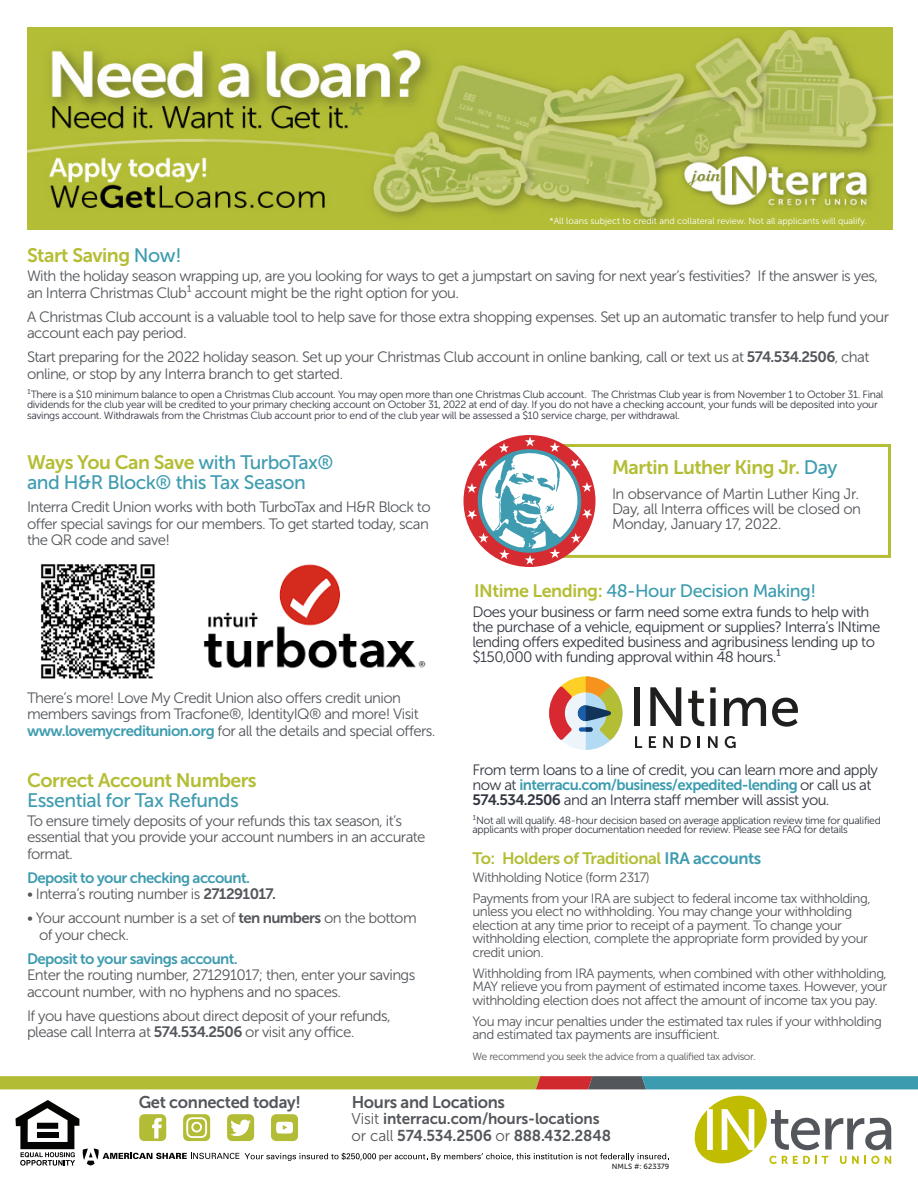
<style>
.page{position:relative;width:918px;height:1188px;background:#fff}
.page>*{position:absolute;margin:0;border:0;box-sizing:border-box;transform-origin:0 0}
.t1{font:19.5px/19.5px "Museo Sans 500";letter-spacing:-.025em;color:#3f9cb0}
.t2{font:19.5px "Museo Sans 700";letter-spacing:-.025em;color:#b4bd34}
.t3{font:18px "Museo Sans 500";letter-spacing:-.025em;color:#3c9caf}
.t4{font:16.95px "Museo Sans 700";letter-spacing:-.02em;color:#53565a}
.t5{font:16.5px "Museo Sans 700";letter-spacing:-.025em;color:#b4bd34}
.t6{font:15.6px/17px "Museo Sans 700";letter-spacing:-.01em;color:#53565a}
.t7{font:15px/16.5px "Museo Sans 300";letter-spacing:-.04em;color:#53565a}
.t8{font:15px/15px "Museo Sans 300";letter-spacing:-.04em;color:#323640}
.t9{font:15px "Museo Sans 700";letter-spacing:-.04em;color:#3f9cb0}
.t10{font:13.5px/13.5px "Museo Sans 300";letter-spacing:-.04em;color:#53565a}
.t11{font:10.5px/10.5px "Museo Sans 300";letter-spacing:-.03em;color:#323640}
.t12{font:10.5px "Museo Sans 300";letter-spacing:-.04em;color:#53565a}
.t13{font:9px "Museo Sans 300";color:#fff}
.t14{font:7.5px "Museo Sans 500";color:#231f20}
.s1{font-family:"Museo Sans 500";color:#3c9caf}
.s2{font-family:"Museo Sans 700"}
.s3{font-family:"Museo Sans 700";color:#b4bd34}
.s4{font-family:"Museo Sans 700";color:#3f9cb0}
.s5{font-family:"Museo Sans 700";color:#3c9caf}
.s6{color:#3f9cb0}
.s7{font-family:"Museo Sans 300"}
</style>
<div class="page">
<img style="left:203px;top:564px;width:223px;height:105px">
<svg style="left:0;top:1076px;width:918px;height:13px;background:#8da55d"></svg>
<svg style="left:16px;top:1100px;width:653px;height:66px"></svg>
<svg style="left:694px;top:1096px;width:197px;height:68px"></svg>
<img style="left:27px;top:27px;width:865px;height:203px">
<div style="left:514px;top:444px;width:377px;height:114px;background:#fff;border:3px solid #b4be34"></div>
<img style="left:41px;top:564px;width:114px;height:115px">
<div style="left:634px;top:687px;width:6px;height:39px;background:#211e1e"></div>
<svg style="left:650px;top:687px;width:31px;height:39px"></svg>
<svg style="left:688px;top:691px;width:16px;height:35px"></svg>
<svg style="left:710px;top:687px;width:6px;height:39px"></svg>
<svg style="left:724px;top:698px;width:42px;height:28px"></svg>
<svg style="left:772px;top:698px;width:26px;height:29px"></svg>
<svg style="left:635px;top:736px;width:7px;height:12px"></svg>
<svg style="left:649px;top:736px;width:7px;height:12px"></svg>
<svg style="left:663px;top:736px;width:10px;height:12px"></svg>
<svg style="left:681px;top:736px;width:10px;height:12px"></svg>
<svg style="left:698px;top:736px;width:2px;height:12px"></svg>
<svg style="left:708px;top:736px;width:10px;height:12px"></svg>
<svg style="left:725px;top:736px;width:11px;height:12px"></svg>
<svg style="left:549px;top:676px;width:73px;height:74px"></svg>
<svg style="left:467px;top:437px;width:125px;height:128px"></svg>
<p class="t2" style="left:27px;top:245px;width:156px">Start Saving <span class="s1">Now!</span></p>
<p class="t13" style="left:550px;top:216px;width:319px">*All loans subject to credit and collateral review. Not all applicants will qualify.</p>
<p class="t7" style="left:27px;top:268px;width:853px">With the holiday season wrapping up, are you looking for ways to get a jumpstart on saving for next year’s festivities? If the answer is yes, an Interra Christmas Club¹ account might be the right option for you.</p>
<p class="t7" style="left:27px;top:308px;width:864px">A Christmas Club account is a valuable tool to help save for those extra shopping expenses. Set up an automatic transfer to help fund your account each pay period.</p>
<p class="t7" style="left:27px;top:349px;width:844px">Start preparing for the 2022 holiday season. Set up your Christmas Club account in online banking, call or text us at <span class="s2">574.534.2506</span>, chat online, or stop by any Interra branch to get started.</p>
<p class="t11" style="left:27px;top:389px;width:858px">¹There is a $10 minimum balance to open a Christmas Club account. You may open more than one Christmas Club account. The Christmas Club year is from November 1 to October 31. Final dividends for the club year will be credited to your primary checking account on October 31, 2022 at end of day. If you do not have a checking account, your funds will be deposited into your savings account. Withdrawals from the Christmas Club account prior to end of the club year will be assessed a $10 service charge, per withdrawal.</p>
<p class="t1" style="left:27px;top:453px;width:308px"><span class="s3">Ways You Can Save</span> with TurboTax® and H&amp;R Block® this Tax Season</p>
<p class="t7" style="left:27px;top:499px;width:405px;text-align:justify">Interra Credit Union works with both TurboTax and H&amp;R Block to offer special savings for our members. To get started today, scan the QR code and save!</p>
<p class="t7" style="left:27px;top:689px;width:410px">There’s more! Love My Credit Union also offers credit union members savings from Tracfone®, IdentityIQ® and more! Visit <span class="s4">www.lovemycreditunion.org</span> for all the details and special offers.</p>
<p class="t2" style="left:27px;top:770px;width:231px">Correct Account Numbers</p>
<p class="t1" style="left:27px;top:790px;width:213px">Essential for Tax Refunds</p>
<p class="t7" style="left:27px;top:812px;width:400px">To ensure timely deposits of your refunds this tax season, it’s essential that you provide your account numbers in an accurate format.</p>
<p class="t9" style="left:27px;top:869px;width:224px">Deposit to your checking account.</p>
<p class="t7" style="left:27px;top:886px;width:251px">• Interra’s routing number is <span class="s2">271291017.</span></p>
<p class="t7" style="left:39px;top:910px;width:379px;text-indent:-12px">• Your account number is a set of <span class="s2">ten numbers</span> on the bottom of your check.</p>
<p class="t7" style="left:27px;top:950px;width:390px"><span class="s4">Deposit to your savings account.<br></span>Enter the routing number, 271291017; then, enter your savings account number, with no hyphens and no spaces.</p>
<p class="t7" style="left:27px;top:1007px;width:365px">If you have questions about direct deposit of your refunds, please call Interra at <span class="s2">574.534.2506</span> or visit any office.</p>
<p class="t2" style="left:612px;top:456px;width:227px">Martin Luther King Jr. <span class="s1">Day</span></p>
<p class="t7" style="left:612px;top:486px;width:251px;line-height:15px">In observance of Martin Luther King Jr.<br>Day, all Interra offices will be closed on<br>Monday, January 17, 2022.</p>
<p class="t3" style="left:474px;top:581px;width:344px"><span class="s3">INtime Lending:</span> 48-Hour Decision Making!</p>
<p class="t8" style="left:472px;top:605px;width:409px">Does your business or farm need some extra funds to help with the purchase of a vehicle, equipment or supplies? Interra’s INtime lending offers expedited business and agribusiness lending up to $150,000 with funding approval within 48 hours.¹</p>
<p class="t8" style="left:472px;top:762px;width:407px">From term loans to a line of credit, you can learn more and apply now at <span class="s5">interracu.com/business/expedited-lending</span> or call us at<br><span class="s2">574.534.2506</span> and an Interra staff member will assist you.</p>
<p class="t11" style="left:472px;top:816px;width:410px;line-height:9px">¹Not all will qualify. 48-hour decision based on average application review time for qualified applicants with proper documentation needed for review. Please see FAQ for details</p>
<p class="t5" style="left:472px;top:849px;width:290px">To: Holders of Traditional <span class="s6">IRA accounts</span></p>
<p class="t10" style="left:472px;top:870px;width:179px">Withholding Notice (form 2317)</p>
<p class="t10" style="left:472px;top:891px;width:400px">Payments from your IRA are subject to federal income tax withholding, unless you elect no withholding. You may change your withholding election at any time prior to receipt of a payment. To change your withholding election, complete the appropriate form provided by your credit union.</p>
<p class="t10" style="left:472px;top:966px;width:416px;text-align:justify">Withholding from IRA payments, when combined with other withholding, MAY relieve you from payment of estimated income taxes. However, your withholding election does not affect the amount of income tax you pay.</p>
<p class="t10" style="left:472px;top:1014px;width:411px">You may incur penalties under the estimated tax rules if your withholding and estimated tax payments are insufficient.</p>
<p class="t12" style="left:472px;top:1051px;width:285px">We recommend you seek the advice from a qualified tax advisor.</p>
<p class="t4" style="left:139px;top:1093px;width:164px">Get connected today!</p>
<p class="t4" style="left:352px;top:1092px;width:155px">Hours and Locations</p>
<p class="t6" style="left:352px;top:1110px;width:261px"><span class="s7">Visit</span> interracu.com/hours-locations <span class="s7">or call</span> 574.534.2506 <span class="s7">or</span> 888.432.2848</p>
<p class="t14" style="left:612px;top:1162px;width:59px">NMLS #: 623379</p>
</div>
